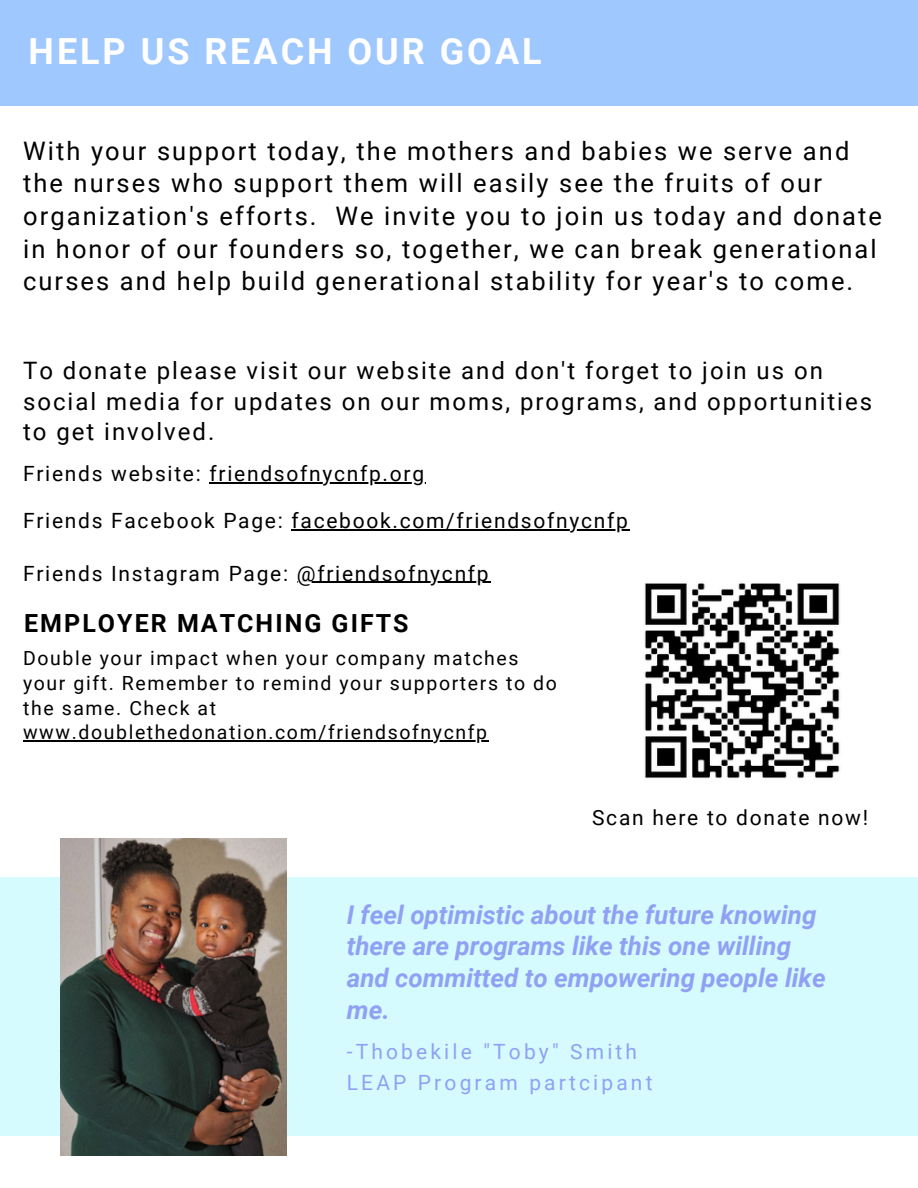
<style>
.page{position:relative;width:918px;height:1188px;background:#fff}
.page>*{position:absolute;margin:0;border:0;box-sizing:border-box;transform-origin:0 0}
.t1{font:700 36px "Roboto";letter-spacing:.08em;color:#fff}
.t2{font:italic 700 25.95px/32px "Roboto";color:#90a1f4}
.t3{font:25.5px/32.7px "Roboto";letter-spacing:.085em;color:#000}
.t4{font:700 25.05px "Roboto";letter-spacing:.08em;color:#000}
.t5{font:24px/30.3px "Roboto";letter-spacing:.085em;color:#000}
.t6{font:21px "Roboto";letter-spacing:.085em;color:#000}
.t7{font:21px "Roboto";letter-spacing:.15em;color:#90a1f4}
.t8{font:19.5px/24.8px "Roboto";letter-spacing:.08em;color:#000}
</style>
<div class="page">
<div style="left:0;top:0;width:918px;height:105px;background:#9fc8ff"></div>
<div style="left:0;top:877px;width:918px;height:258px;background:#d5fbff"></div>
<img style="left:61px;top:838px;width:226px;height:318px">
<img style="left:644px;top:583px;width:196px;height:195px">
<hr style="left:23px;top:740px;width:466px;height:2px;background:#000">
<hr style="left:210px;top:482px;width:216px;height:1px;background:#000">
<hr style="left:292px;top:529px;width:338px;height:1px;background:#000">
<hr style="left:297px;top:582px;width:193px;height:1px;background:#000">
<p class="t1" style="left:29px;top:31px;width:515px">HELP US REACH OUR GOAL</p>
<p class="t3" style="left:23px;top:135px;width:861px">With your support today, the mothers and babies we serve and the nurses who support them will easily see the fruits of our organization's efforts. We invite you to join us today and donate in honor of our founders so, together, we can break generational curses and help build generational stability for year's to come.</p>
<p class="t5" style="left:23px;top:356px;width:851px">To donate please visit our website and don't forget to join us on social media for updates on our moms, programs, and opportunities to get involved.</p>
<p class="t6" style="left:23px;top:461px;width:403px">Friends website: friendsofnycnfp.org</p>
<p class="t6" style="left:23px;top:509px;width:606px">Friends Facebook Page: facebook.com/friendsofnycnfp</p>
<p class="t6" style="left:23px;top:561px;width:467px">Friends Instagram Page: @friendsofnycnfp</p>
<h2 class="t4" style="left:24px;top:609px;width:386px">EMPLOYER MATCHING GIFTS</h2>
<p class="t8" style="left:23px;top:646px;width:535px">Double your impact when your company matches your gift. Remember to remind your supporters to do the same. Check at</p>
<p class="t8" style="left:23px;top:720px;width:466px">www.doublethedonation.com/friendsofnycnfp</p>
<p class="t6" style="left:592px;top:806px;width:278px">Scan here to donate now!</p>
<p class="t2" style="left:347px;top:899px;width:480px">I feel optimistic about the future knowing there are programs like this one willing and committed to empowering people like me.</p>
<h4 class="t7" style="left:347px;top:1040px;width:292px">-Thobekile "Toby" Smith</h4>
<p class="t7" style="left:347px;top:1070px;width:307px">LEAP Program partcipant</p>
</div>
